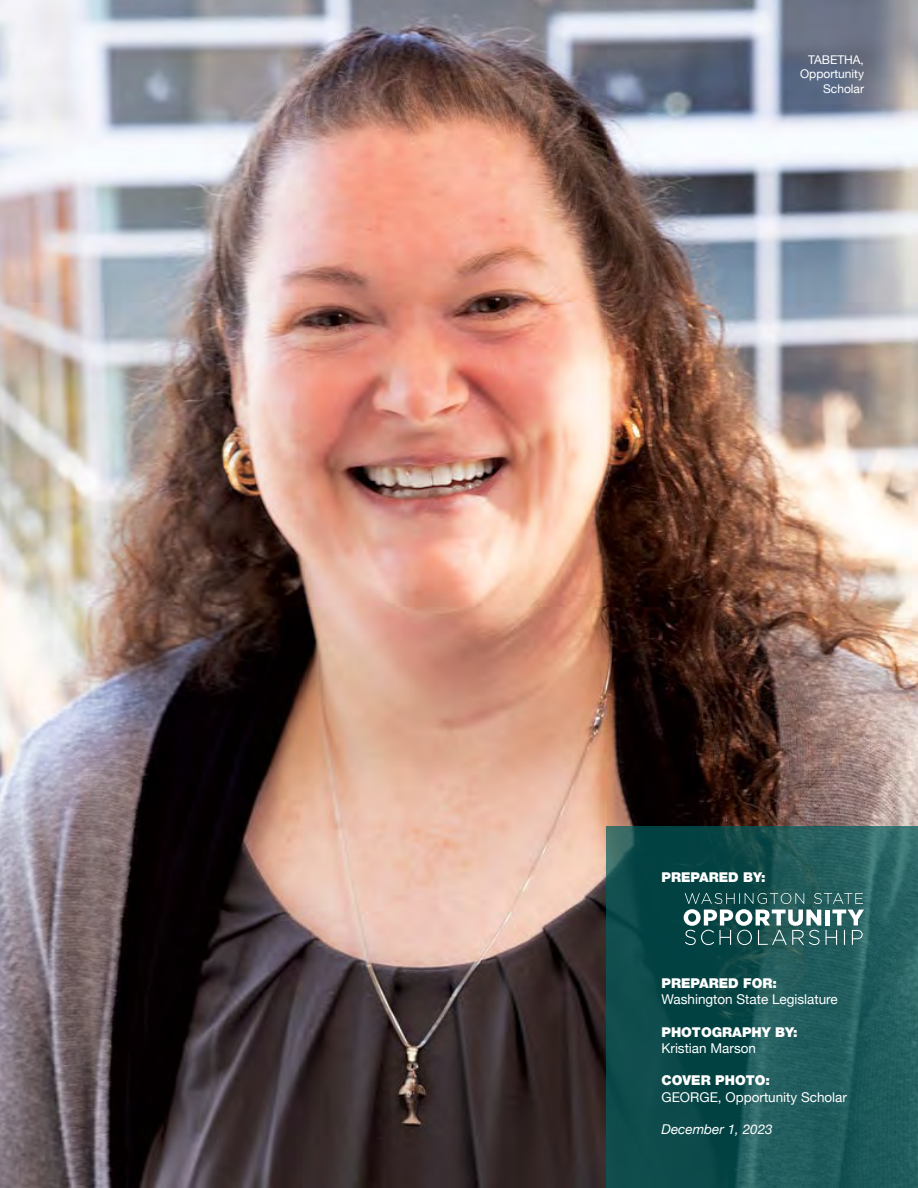
<style>
.page{position:relative;width:918px;height:1188px;background:#fff}
.page>*{position:absolute;margin:0;border:0;box-sizing:border-box;transform-origin:0 0}
.t1{font:13.5px "Helvetica Neue";color:#fff}
.t2{font:900 13.5px "Helvetica Neue";color:#fff}
.t3{font:italic 13.5px "Helvetica Neue";color:#fff}
.t4{font:12px/14.4px "Helvetica Neue";color:#fff;text-align:right}
</style>
<div class="page">
<img style="left:0;top:0;width:918px;height:1188px">
<svg style="left:607px;top:826px;width:311px;height:362px;background:#175354"></svg>
<svg style="left:684px;top:893px;width:180px;height:52px;background:#507c7c"></svg>
<p class="t4" style="left:800px;top:53px;width:65px">TABETHA,<br>Opportunity<br>Scholar</p>
<p class="t2" style="left:662px;top:869px;width:106px">PREPARED BY:</p>
<p class="t2" style="left:662px;top:975px;width:117px">PREPARED FOR:</p>
<p class="t1" style="left:662px;top:990px;width:178px">Washington State Legislature</p>
<p class="t2" style="left:662px;top:1024px;width:138px">PHOTOGRAPHY BY:</p>
<p class="t1" style="left:662px;top:1038px;width:96px">Kristian Marson</p>
<p class="t2" style="left:662px;top:1072px;width:110px">COVER PHOTO:</p>
<p class="t1" style="left:662px;top:1087px;width:187px">GEORGE, Opportunity Scholar</p>
<p class="t3" style="left:662px;top:1119px;width:113px">December 1, 2023</p>
</div>
